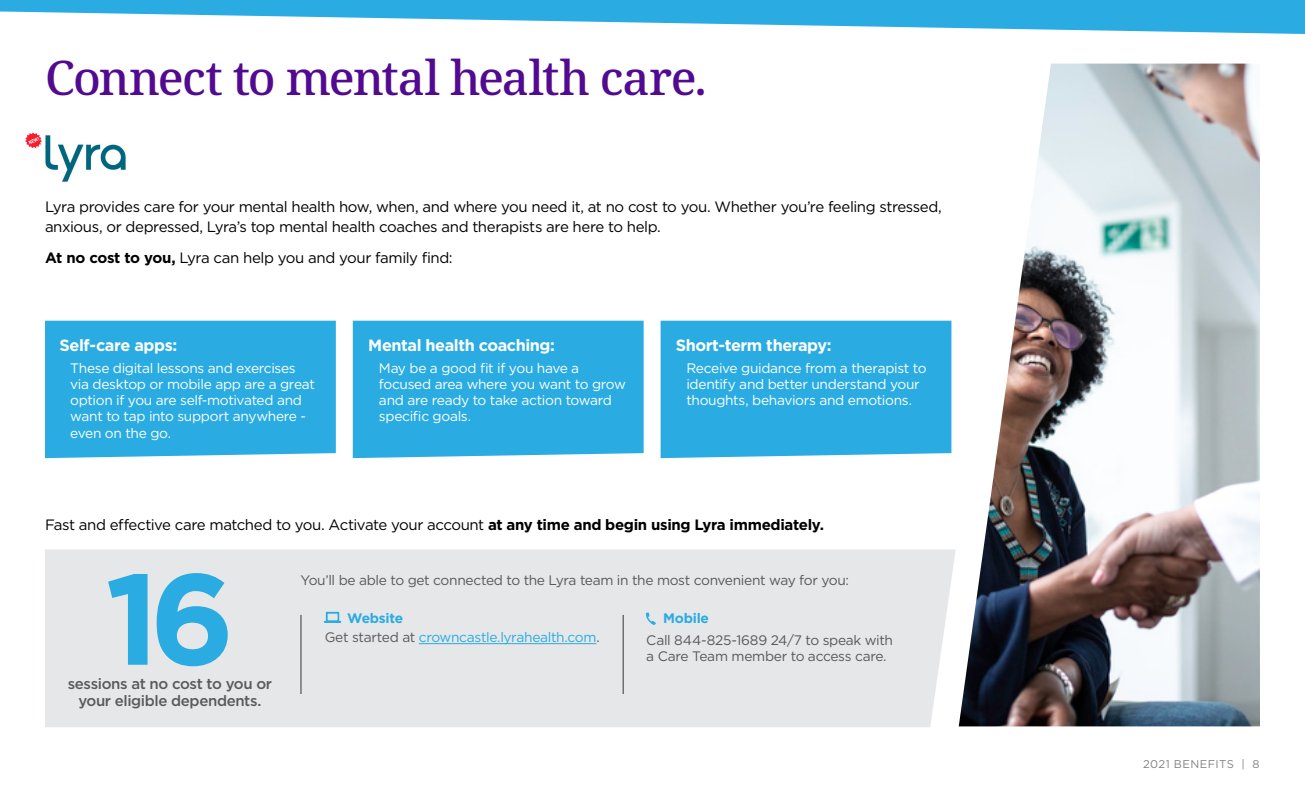
<style>
.page{position:relative;width:1305px;height:792px;background:#fff}
.page>*{position:absolute;margin:0;border:0;box-sizing:border-box;transform-origin:0 0}
.t1{font:700 128.75px "Gotham";color:#2aace2}
.t2{font:500 47.5px "Noto Serif";letter-spacing:-.035em;color:#520b90}
.t3{font:700 16.25px "Gotham";letter-spacing:-.025em;color:#fff}
.t4{font:15px/20px "Gotham";letter-spacing:-.03em;color:#000}
.t5{font:500 15px/17.5px "Gotham";letter-spacing:-.025em;color:#58595b;text-align:center}
.t6{font:13.75px/16.2px "Gotham";letter-spacing:-.025em;color:#fff}
.t7{font:13.75px "Gotham";letter-spacing:-.02em;color:#58595b}
.t8{font:13.75px/19.4px "Gotham";letter-spacing:-.025em;color:#2aace2}
.t9{font:700 13.75px "Gotham";letter-spacing:-.02em;color:#2aace2}
.t10{font:11.25px "Gotham";letter-spacing:.035em;color:#808285}
.s1{font-weight:700}
.s2{font-family:"Int";font-weight:700;font-size:16.25px;color:#2aace2}
.s3{color:#58595b}
</style>
<div class="page">
<svg style="left:0;top:0;width:1305px;height:34px;fill:#2aace2"></svg>
<div style="left:45px;top:321px;width:291px;height:137px;background:#2aace2"></div>
<div style="left:353px;top:321px;width:291px;height:137px;background:#2aace2"></div>
<div style="left:661px;top:321px;width:290px;height:137px;background:#2aace2"></div>
<div style="left:45px;top:549px;width:911px;height:178px;background:#e6e7e8"></div>
<img style="left:46px;top:136px;width:79px;height:46px">
<svg style="left:25px;top:132px;width:17px;height:16px"></svg>
<hr style="left:419px;top:643px;width:177px;height:1px;background:#2aace2">
<svg style="left:323px;top:611px;width:19px;height:13px"></svg>
<svg style="left:646px;top:612px;width:10px;height:13px"></svg>
<hr style="left:623px;top:615px;width:1px;height:79px;background:#58595b">
<hr style="left:300px;top:615px;width:2px;height:79px;background:#58595b">
<img style="left:959px;top:64px;width:301px;height:662px">
<h2 class="t2" style="left:45px;top:45px;width:663px">Connect to mental health care.</h2>
<p class="t4" style="left:45px;top:196px;width:898px">Lyra provides care for your mental health how, when, and where you need it, at no cost to you. Whether you’re feeling stressed, anxious, or depressed, Lyra’s top mental health coaches and therapists are here to help.</p>
<p class="t4" style="left:45px;top:247px;width:409px"><span class="s1">At no cost to you,</span> Lyra can help you and your family find:</p>
<p class="t3" style="left:60px;top:334px;width:119px">Self-care apps:</p>
<p class="t6" style="left:70px;top:359px;width:246px;text-indent:-11px"><span class="s2">&gt;</span> These digital lessons and exercises via desktop or mobile app are a great option if you are self-motivated and want to tap into support anywhere - even on the go.</p>
<p class="t3" style="left:368px;top:334px;width:188px">Mental health coaching:</p>
<p class="t6" style="left:379px;top:359px;width:249px;text-indent:-11px"><span class="s2">&gt;</span> May be a good fit if you have a focused area where you want to grow and are ready to take action toward specific goals.</p>
<p class="t3" style="left:676px;top:334px;width:157px">Short-term therapy:</p>
<p class="t6" style="left:676px;top:359px;width:252px;text-align:center"><span class="s2">&gt;</span> Receive guidance from a therapist to identify and better understand your thoughts, behaviors and emotions.</p>
<p class="t4" style="left:45px;top:514px;width:781px">Fast and effective care matched to you. Activate your account <span class="s1">at any time and begin using Lyra immediately.</span></p>
<h1 class="t1" style="left:105px;top:534px;width:131px">16</h1>
<p class="t5" style="left:68px;top:674px;width:206px">sessions at no cost to you or your eligible dependents.</p>
<p class="t7" style="left:300px;top:572px;width:550px">You’ll be able to get connected to the Lyra team in the most convenient way for you:</p>
<p class="t8" style="left:325px;top:608px;width:277px;text-indent:22px"><span class="s1">Website<br></span><span class="s3">Get started at</span> crowncastle.lyrahealth.com<span class="s3">.</span></p>
<p class="t9" style="left:663px;top:609px;width:47px">Mobile</p>
<p class="t7" style="left:646px;top:631px;width:248px">Call 844-825-1689 24/7 to speak with</p>
<p class="t7" style="left:646px;top:647px;width:242px">a Care Team member to access care.</p>
<p class="t10" style="left:1143px;top:757px;width:118px">2021 BENEFITS | 8</p>
</div>
